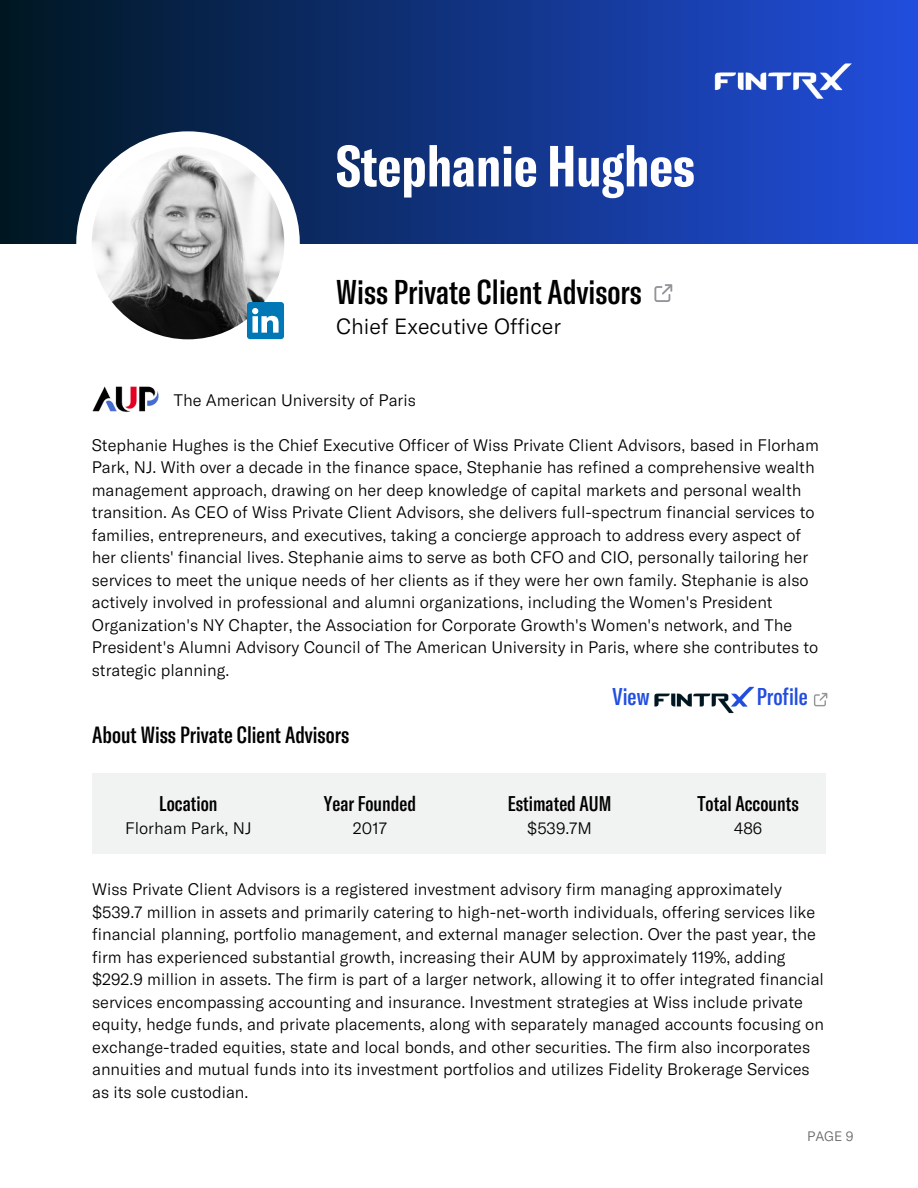
<style>
.page{position:relative;width:918px;height:1188px;background:#fff}
.page>*{position:absolute;margin:0;border:0;box-sizing:border-box;transform-origin:0 0}
.t1{font:700 extra-condensed 57px "GT America";color:#fff}
.t2{font:500 extra-condensed 33.9px "GT America";color:#000}
.t3{font:500 extra-condensed 24px "GT America";color:#224edf}
.t4{font:500 extra-condensed 23.1px "GT America";color:#000}
.t5{font:300 21.6px "GT America";color:#000}
.t6{font:500 extra-condensed 21px "GT America";color:#000}
.t7{font:300 16.5px/22.5px "GT America";color:#000}
.t8{font:300 13.5px "GT America";color:#666}
</style>
<div class="page">
<div style="left:0;top:0;width:918px;height:243px;background:linear-gradient(to right,#001721,#224ede)"></div>
<img style="left:698px;top:61px;width:156px;height:42px">
<div style="left:76px;top:131px;width:224px;height:224px;background:#fff;border-radius:50%"></div>
<img style="left:92px;top:147px;width:192px;height:192px;border-radius:50%">
<svg style="left:247px;top:302px;width:37px;height:37px"></svg>
<svg style="left:654px;top:284px;width:18px;height:18px"></svg>
<img style="left:654px;top:686px;width:101px;height:28px">
<svg style="left:814px;top:693px;width:13px;height:13px"></svg>
<div style="left:92px;top:773px;width:734px;height:81px;background:#f1f3f2"></div>
<img style="left:92px;top:387px;width:66px;height:25px">
<p class="t1" style="left:336px;top:129px;width:360px">Stephanie Hughes</p>
<h5 class="t2" style="left:336px;top:270px;width:307px">Wiss Private Client Advisors</h5>
<h5 class="t5" style="left:336px;top:313px;width:226px">Chief Executive Officer</h5>
<h3 class="t7" style="left:174px;top:388px;width:243px">The American University of Paris</h3>
<p class="t7" style="left:92px;top:433px;width:729px">Stephanie Hughes is the Chief Executive Officer of Wiss Private Client Advisors, based in Florham Park, NJ. With over a decade in the finance space, Stephanie has refined a comprehensive wealth management approach, drawing on her deep knowledge of capital markets and personal wealth transition. As CEO of Wiss Private Client Advisors, she delivers full-spectrum financial services to families, entrepreneurs, and executives, taking a concierge approach to address every aspect of her clients' financial lives. Stephanie aims to serve as both CFO and CIO, personally tailoring her services to meet the unique needs of her clients as if they were her own family. Stephanie is also actively involved in professional and alumni organizations, including the Women's President Organization's NY Chapter, the Association for Corporate Growth's Women's network, and The President's Alumni Advisory Council of The American University in Paris, where she contributes to strategic planning.</p>
<h6 class="t4" style="left:92px;top:720px;width:259px">About Wiss Private Client Advisors</h6>
<h4 class="t6" style="left:159px;top:790px;width:60px">Location</h4>
<p class="t7" style="left:125px;top:816px;width:128px">Florham Park, NJ</p>
<p class="t6" style="left:324px;top:790px;width:94px">Year Founded</p>
<p class="t7" style="left:353px;top:816px;width:36px">2017</p>
<p class="t3" style="left:613px;top:681px;width:38px">View</p>
<p class="t3" style="left:757px;top:681px;width:53px">Profile</p>
<p class="t6" style="left:508px;top:790px;width:105px">Estimated AUM</p>
<p class="t6" style="left:698px;top:790px;width:103px">Total Accounts</p>
<h3 class="t7" style="left:527px;top:816px;width:66px">$539.7M</h3>
<h5 class="t7" style="left:734px;top:816px;width:29px">486</h5>
<h5 class="t7" style="left:92px;top:878px;width:733px">Wiss Private Client Advisors is a registered investment advisory firm managing approximately $539.7 million in assets and primarily catering to high-net-worth individuals, offering services like financial planning, portfolio management, and external manager selection. Over the past year, the firm has experienced substantial growth, increasing their AUM by approximately 119%, adding $292.9 million in assets. The firm is part of a larger network, allowing it to offer integrated financial services encompassing accounting and insurance. Investment strategies at Wiss include private equity, hedge funds, and private placements, along with separately managed accounts focusing on exchange-traded equities, state and local bonds, and other securities. The firm also incorporates annuities and mutual funds into its investment portfolios and utilizes Fidelity Brokerage Services as its sole custodian.</h5>
<p class="t8" style="left:807px;top:1128px;width:48px">PAGE 9</p>
</div>
